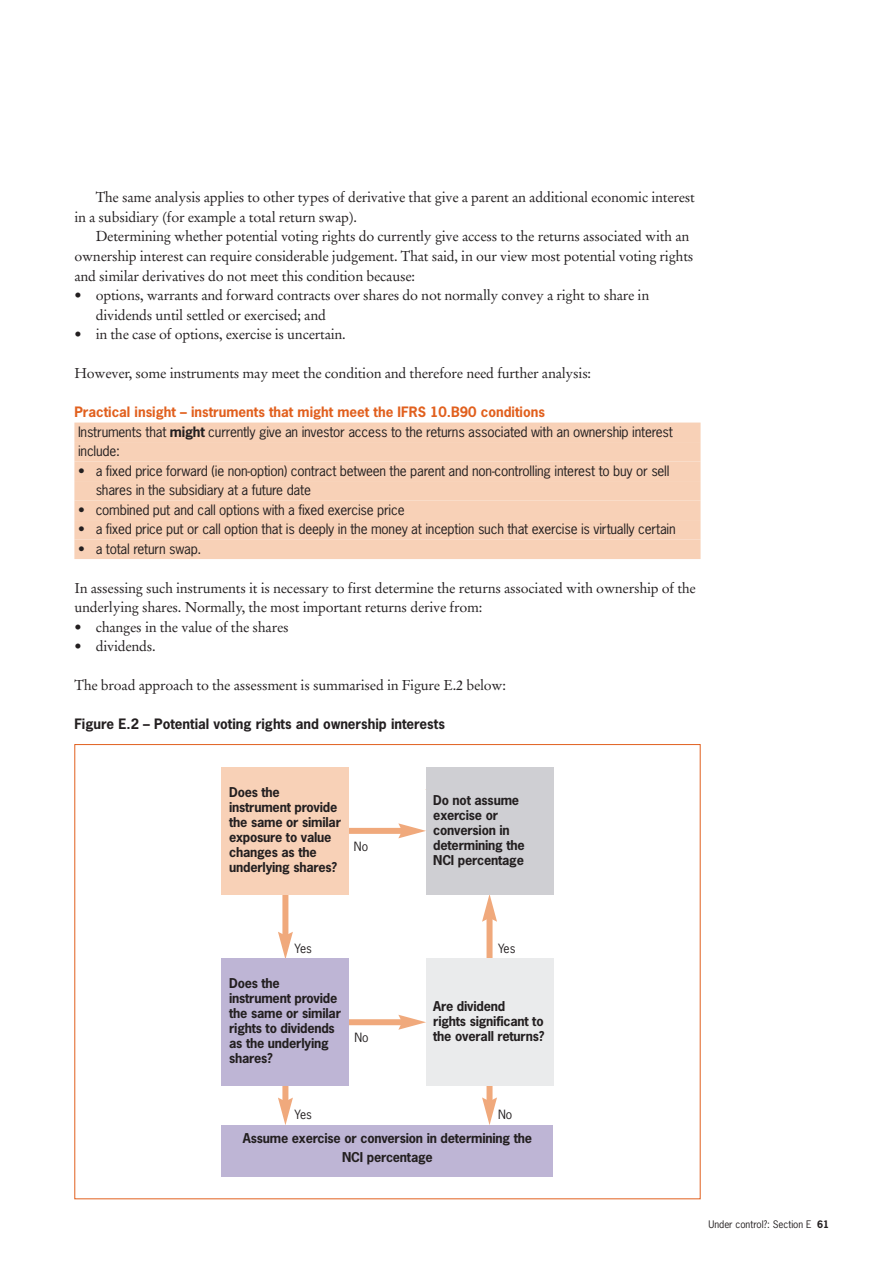
<style>
.page{position:relative;width:893px;height:1263px;background:#fff}
.page>*{position:absolute;margin:0;border:0;box-sizing:border-box;transform-origin:0 0}
.t1{font:14.25px/19.5px "Stempel Garamond";letter-spacing:-.015em;color:#231f20}
.t2{font:13.5px/19.5px "News Gothic";letter-spacing:-.015em;color:#231f20}
.t3{font:700 13.5px "News Gothic";color:#231f20}
.t4{font:700 12.75px/15px "News Gothic";letter-spacing:-.015em;color:#231f20}
.t5{font:12px "News Gothic";color:#231f20}
.t6{font:9.75px "News Gothic";color:#231f20}
.s1{font-weight:700;color:#e1601e}
.s2{font-weight:700}
</style>
<div class="page">
<div style="left:74px;top:422px;width:627px;height:20px;background:#f8d1b7"></div>
<div style="left:74px;top:442px;width:627px;height:19px;background:#f8d1b7"></div>
<div style="left:74px;top:461px;width:627px;height:20px;background:#f8d1b7"></div>
<div style="left:74px;top:481px;width:627px;height:19px;background:#f8d1b7"></div>
<div style="left:74px;top:500px;width:627px;height:20px;background:#f8d1b7"></div>
<div style="left:74px;top:520px;width:627px;height:19px;background:#f8d1b7"></div>
<div style="left:74px;top:539px;width:627px;height:20px;background:#f8d1b7"></div>
<div style="left:282px;top:890px;width:6px;height:47px;background:#f0a97c"></div>
<svg style="left:278px;top:932px;width:15px;height:26px"></svg>
<div style="left:282px;top:1068px;width:6px;height:35px;background:#f0a97c"></div>
<svg style="left:278px;top:1097px;width:15px;height:28px"></svg>
<div style="left:487px;top:916px;width:6px;height:42px;background:#f0a97c"></div>
<svg style="left:482px;top:895px;width:15px;height:27px"></svg>
<div style="left:222px;top:1125px;width:331px;height:51px;background:#beb5d5"></div>
<div style="left:487px;top:1066px;width:6px;height:37px;background:#f0a97c"></div>
<svg style="left:482px;top:1097px;width:15px;height:28px"></svg>
<div style="left:426px;top:767px;width:127px;height:128px;background:#cfcfd3"></div>
<div style="left:426px;top:958px;width:127px;height:128px;background:#eaebec"></div>
<div style="left:342px;top:1019px;width:62px;height:6px;background:#f0a97c"></div>
<svg style="left:398px;top:1015px;width:28px;height:15px"></svg>
<div style="left:345px;top:828px;width:59px;height:6px;background:#f0a97c"></div>
<svg style="left:398px;top:823px;width:28px;height:15px"></svg>
<div style="left:222px;top:767px;width:127px;height:128px;background:#f8d1b7"></div>
<div style="left:222px;top:958px;width:127px;height:128px;background:#beb5d5"></div>
<p class="t1" style="left:74px;top:189px;width:622px;text-indent:21px">The same analysis applies to other types of derivative that give a parent an additional economic interest in a subsidiary (for example a total return swap).</p>
<p class="t1" style="left:74px;top:228px;width:620px;text-indent:21px">Determining whether potential voting rights do currently give access to the returns associated with an ownership interest can require considerable judgement. That said, in our view most potential voting rights and similar derivatives do not meet this condition because:</p>
<p class="t1" style="left:96px;top:287px;width:555px;text-indent:-21px">• options, warrants and forward contracts over shares do not normally convey a right to share in dividends until settled or exercised; and</p>
<p class="t1" style="left:74px;top:326px;width:273px">• in the case of options, exercise is uncertain.</p>
<p class="t1" style="left:74px;top:365px;width:518px">However, some instruments may meet the condition and therefore need further analysis:</p>
<p class="t2" style="left:74px;top:403px;width:600px"><span class="s1">Practical insight – instruments that might meet the IFRS 10.B90 conditions<br></span>Instruments that <span class="s2">might</span> currently give an investor access to the returns associated with an ownership interest include:</p>
<p class="t2" style="left:96px;top:461px;width:575px;text-indent:-18px">• a fixed price forward (ie non-option) contract between the parent and non-controlling interest to buy or sell shares in the subsidiary at a future date</p>
<p class="t2" style="left:78px;top:500px;width:328px">• combined put and call options with a fixed exercise price</p>
<p class="t2" style="left:78px;top:520px;width:599px">• a fixed price put or call option that is deeply in the money at inception such that exercise is virtually certain</p>
<p class="t2" style="left:78px;top:539px;width:125px">• a total return swap.</p>
<p class="t1" style="left:74px;top:579px;width:623px">In assessing such instruments it is necessary to first determine the returns associated with ownership of the underlying shares. Normally, the most important returns derive from:</p>
<p class="t1" style="left:74px;top:618px;width:216px">• changes in the value of the shares</p>
<p class="t1" style="left:74px;top:638px;width:83px">• dividends.</p>
<p class="t1" style="left:74px;top:677px;width:433px">The broad approach to the assessment is summarised in Figure E.2 below:</p>
<p class="t3" style="left:74px;top:716px;width:372px">Figure E.2 – Potential voting rights and ownership interests</p>
<p class="t4" style="left:229px;top:785px;width:113px">Does the instrument provide the same or similar exposure to value changes as the underlying shares?</p>
<p class="t5" style="left:354px;top:839px;width:16px">No</p>
<p class="t4" style="left:433px;top:793px;width:93px">Do not assume exercise or conversion in determining the<br>NCI percentage</p>
<p class="t5" style="left:295px;top:942px;width:19px">Yes</p>
<p class="t5" style="left:498px;top:942px;width:19px">Yes</p>
<p class="t4" style="left:229px;top:976px;width:113px">Does the instrument provide the same or similar rights to dividends as the underlying shares?</p>
<p class="t5" style="left:354px;top:1031px;width:16px">No</p>
<p class="t4" style="left:433px;top:999px;width:113px">Are dividend<br>rights significant to the overall returns?</p>
<p class="t5" style="left:295px;top:1107px;width:19px">Yes</p>
<p class="t5" style="left:498px;top:1107px;width:16px">No</p>
<p class="t4" style="left:243px;top:1128px;width:291px;line-height:19.5px;text-align:center">Assume exercise or conversion in determining the<br>NCI percentage</p>
<p class="t6" style="left:708px;top:1219px;width:122px">Under control?: Section E <span class="s2">61</span></p>
</div>
